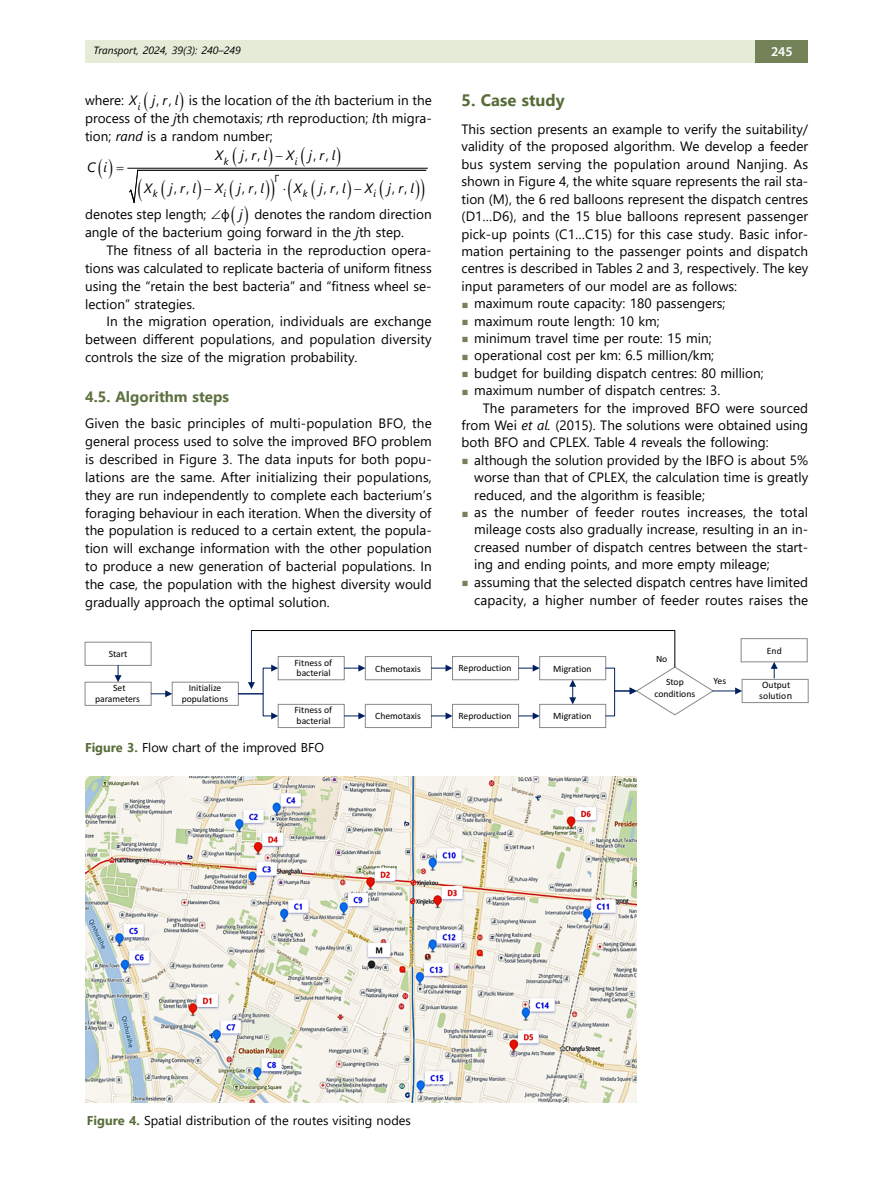
<style>
.page{position:relative;width:872px;height:1191px;background:#fff}
.page>*{position:absolute;margin:0;border:0;box-sizing:border-box;transform-origin:0 0}
.t1{font:700 16.5px "Segoe UI";color:#576c38}
.t2{font:700 15px "Segoe UI";color:#5e713f}
.t3{font:13.5px/17.9px "Segoe UI";color:#000;text-align:justify}
.t4{font:italic 13.5px "Segoe UI";letter-spacing:.545em;color:#000}
.t5{font:600 13.5px "Myriad Pro";color:#fff}
.t6{font:12.75px "Segoe UI";color:#000}
.t7{font:italic 10.5px "Segoe UI";color:#000}
.t8{font:italic 10.2px "Segoe UI";color:#000}
.t9{font:9.6px/10.6px "Calibri";color:#000;text-align:center}
.s1{font-style:italic}
.s2{font-family:"Minion Pro";font-size:18px;color:#748258}
.s3{font-size:10.35px}
.s4{font-weight:700;color:#576c38}
</style>
<div class="page">
<div style="left:85px;top:40px;width:670px;height:22px;background:#e4ebd7"></div>
<div style="left:755px;top:40px;width:53px;height:22px;background:#748258"></div>
<hr style="left:128px;top:168px;width:299px;height:1px;background:#000">
<div style="left:85px;top:642px;width:67px;height:24px;border:1px solid #898989"></div>
<div style="left:85px;top:681px;width:67px;height:25px;border:1px solid #898989"></div>
<div style="left:172px;top:681px;width:67px;height:25px;border:1px solid #898989"></div>
<div style="left:278px;top:704px;width:67px;height:24px;border:1px solid #898989"></div>
<div style="left:365px;top:704px;width:67px;height:24px;border:1px solid #898989"></div>
<div style="left:452px;top:704px;width:67px;height:24px;border:1px solid #898989"></div>
<div style="left:539px;top:704px;width:67px;height:24px;border:1px solid #898989"></div>
<div style="left:741px;top:679px;width:67px;height:24px;border:1px solid #898989"></div>
<svg style="left:151px;top:690px;width:21px;height:7px"></svg>
<svg style="left:115px;top:665px;width:7px;height:17px"></svg>
<div style="left:740px;top:638px;width:67px;height:24px;border:1px solid #898989"></div>
<svg style="left:770px;top:662px;width:7px;height:16px"></svg>
<svg style="left:237px;top:630px;width:505px;height:89px"></svg>
<img style="left:85px;top:776px;width:551px;height:326px">
<svg style="left:127px;top:167px;width:299px;height:37px"></svg>
<p class="t7" style="left:94px;top:41px;width:149px">Transport, 2024, 39(3): 240–249</p>
<p class="t5" style="left:771px;top:42px;width:23px">245</p>
<p class="t3" style="left:85px;top:90px;width:95px">where: <span class="s1">X j r l</span></p>
<p class="t1" style="left:461px;top:84px;width:104px">5. Case study</p>
<p class="t3" style="left:461px;top:119px;width:348px;line-height:17.4px">This section presents an example to verify the suitability/ validity of the proposed algorithm. We develop a feeder bus system serving the population around Nanjing. As shown in Figure 4, the white square represents the rail sta&shy;tion (M), the 6 red balloons represent the dispatch centres (D1…D6), and the 15 blue balloons represent passenger pick-up points (C1…C15) for this case study. Basic infor&shy;mation pertaining to the passenger points and dispatch centres is described in Tables 2 and 3, respectively. The key input parameters of our model are as follows:</p>
<p class="t3" style="left:461px;top:293px;width:265px"><span class="s2">■</span> maximum route capacity: 180 passengers;</p>
<p class="t3" style="left:461px;top:311px;width:200px"><span class="s2">■</span> maximum route length: 10 km;</p>
<p class="t3" style="left:461px;top:328px;width:252px"><span class="s2">■</span> minimum travel time per route: 15 min;</p>
<p class="t3" style="left:461px;top:345px;width:254px"><span class="s2">■</span> operational cost per km: 6.5 million/km;</p>
<p class="t3" style="left:461px;top:363px;width:304px"><span class="s2">■</span> budget for building dispatch centres: 80 million;</p>
<p class="t3" style="left:461px;top:380px;width:260px"><span class="s2">■</span> maximum number of dispatch centres: 3.</p>
<p class="t3" style="left:483px;top:398px;width:327px">The parameters for the improved BFO were sourced</p>
<p class="t3" style="left:461px;top:415px;width:348px">from Wei <span class="s1">et al.</span> (2015). The solutions were obtained using</p>
<p class="t3" style="left:461px;top:432px;width:309px">both BFO and CPLEX. Table 4 reveals the following:</p>
<p class="t3" style="left:474px;top:450px;width:335px;line-height:17.4px;text-indent:-13px"><span class="s2">■</span> although the solution provided by the IBFO is about 5% worse than that of CPLEX, the calculation time is greatly reduced, and the algorithm is feasible;</p>
<p class="t3" style="left:474px;top:502px;width:335px;line-height:17.4px;text-indent:-13px"><span class="s2">■</span> as the number of feeder routes increases, the total mileage costs also gradually increase, resulting in an in&shy;creased number of dispatch centres between the start&shy;ing and ending points, and more empty mileage;</p>
<p class="t3" style="left:461px;top:572px;width:348px;text-align:right"><span class="s2">■</span> assuming that the selected dispatch centres have limited capacity, a higher number of feeder routes raises the</p>
<p class="t3" style="left:189px;top:90px;width:244px">is the location of the <span class="s1">i</span>th bacterium in the</p>
<p class="t3" style="left:85px;top:108px;width:348px">process of the <span class="s1">j</span>th chemotaxis; <span class="s1">r</span>th reproduction; <span class="s1">l</span>th migra-</p>
<p class="t3" style="left:85px;top:126px;width:189px">tion; <span class="s1">rand</span> is a random number;</p>
<p class="t3" style="left:245px;top:145px;width:17px">, ,</p>
<p class="t3" style="left:313px;top:145px;width:17px">, ,</p>
<p class="t3" style="left:174px;top:178px;width:17px">, ,</p>
<p class="t3" style="left:242px;top:178px;width:17px">, ,</p>
<p class="t3" style="left:324px;top:178px;width:17px">, ,</p>
<p class="t3" style="left:392px;top:178px;width:17px">, ,</p>
<p class="t3" style="left:138px;top:90px;width:35px"><sub>i</sub> ,,</p>
<p class="t4" style="left:215px;top:142px;width:9px">X</p>
<p class="t4" style="left:241px;top:142px;width:28px">jrl</p>
<p class="t4" style="left:275px;top:142px;width:61px">−X jrl</p>
<p class="t8" style="left:224px;top:151px;width:6px">k</p>
<p class="t8" style="left:295px;top:151px;width:4px">i</p>
<p class="t4" style="left:87px;top:154px;width:21px">C i</p>
<p class="t4" style="left:144px;top:175px;width:9px">X</p>
<p class="t4" style="left:170px;top:175px;width:28px">jrl</p>
<p class="t4" style="left:204px;top:175px;width:61px">−X jrl</p>
<p class="t4" style="left:294px;top:175px;width:9px">X</p>
<p class="t4" style="left:319px;top:175px;width:28px">jrl</p>
<p class="t4" style="left:354px;top:175px;width:61px">−X jrl</p>
<p class="t3" style="left:85px;top:204px;width:137px">denotes step length; ∠</p>
<p class="t8" style="left:153px;top:184px;width:6px">k</p>
<p class="t8" style="left:223px;top:184px;width:4px">i</p>
<p class="t8" style="left:303px;top:184px;width:6px">k</p>
<p class="t8" style="left:373px;top:184px;width:4px">i</p>
<p class="t3" style="left:85px;top:204px;width:348px;text-indent:154px"><span class="s1">j</span> denotes the random direction angle of the bacterium going forward in the <span class="s1">j</span>th step.</p>
<p class="t3" style="left:85px;top:240px;width:348px;text-indent:21px">The fitness of all bacteria in the reproduction opera&shy;tions was calculated to replicate bacteria of uniform fitness using the “retain the best bacteria” and “fitness wheel se&shy;lection” strategies.</p>
<p class="t3" style="left:85px;top:311px;width:348px;text-indent:21px">In the migration operation, individuals are exchange between different populations, and population diversity controls the size of the migration probability.</p>
<p class="t2" style="left:85px;top:382px;width:145px">4.5. Algorithm steps</p>
<p class="t3" style="left:85px;top:413px;width:348px">Given the basic principles of multi-population BFO, the general process used to solve the improved BFO problem is described in Figure 3. The data inputs for both popu&shy;lations are the same. After initializing their populations, they are run independently to complete each bacterium’s foraging behaviour in each iteration. When the diversity of the population is reduced to a certain extent, the popula&shy;tion will exchange information with the other population to produce a new generation of bacterial populations. In the case, the population with the highest diversity would gradually approach the optimal solution.</p>
<p class="t9" style="left:109px;top:648px;width:20px">Start</p>
<p class="t9" style="left:95px;top:682px;width:46px">Set parameters</p>
<p class="t9" style="left:182px;top:682px;width:48px">Initialize populations</p>
<p class="t9" style="left:294px;top:657px;width:39px;text-align:left">Fitness of bacterial</p>
<p class="t9" style="left:294px;top:704px;width:39px">Fitness of</p>
<p class="t9" style="left:296px;top:715px;width:36px">bacterial</p>
<p class="t9" style="left:375px;top:663px;width:47px">Chemotaxis</p>
<p class="t9" style="left:375px;top:710px;width:47px">Chemotaxis</p>
<p class="t9" style="left:458px;top:662px;width:55px">Reproduction</p>
<p class="t9" style="left:458px;top:710px;width:55px">Reproduction</p>
<p class="t9" style="left:553px;top:663px;width:40px">Migration</p>
<p class="t9" style="left:553px;top:710px;width:40px">Migration</p>
<p class="t9" style="left:656px;top:653px;width:13px">No</p>
<p class="t9" style="left:767px;top:645px;width:16px">End</p>
<p class="t9" style="left:713px;top:675px;width:14px">Yes</p>
<p class="t9" style="left:654px;top:675px;width:42px;line-height:12px">Stop conditions</p>
<p class="t9" style="left:759px;top:679px;width:35px;line-height:11.2px">Output solutio<span class="s3">n</span></p>
<p class="t6" style="left:85px;top:735px;width:240px"><span class="s4">Figure 3.</span> Flow chart of the improved BFO</p>
<p class="t6" style="left:87px;top:1108px;width:325px"><span class="s4">Figure 4.</span> Spatial distribution of the routes visiting nodes</p>
</div>
